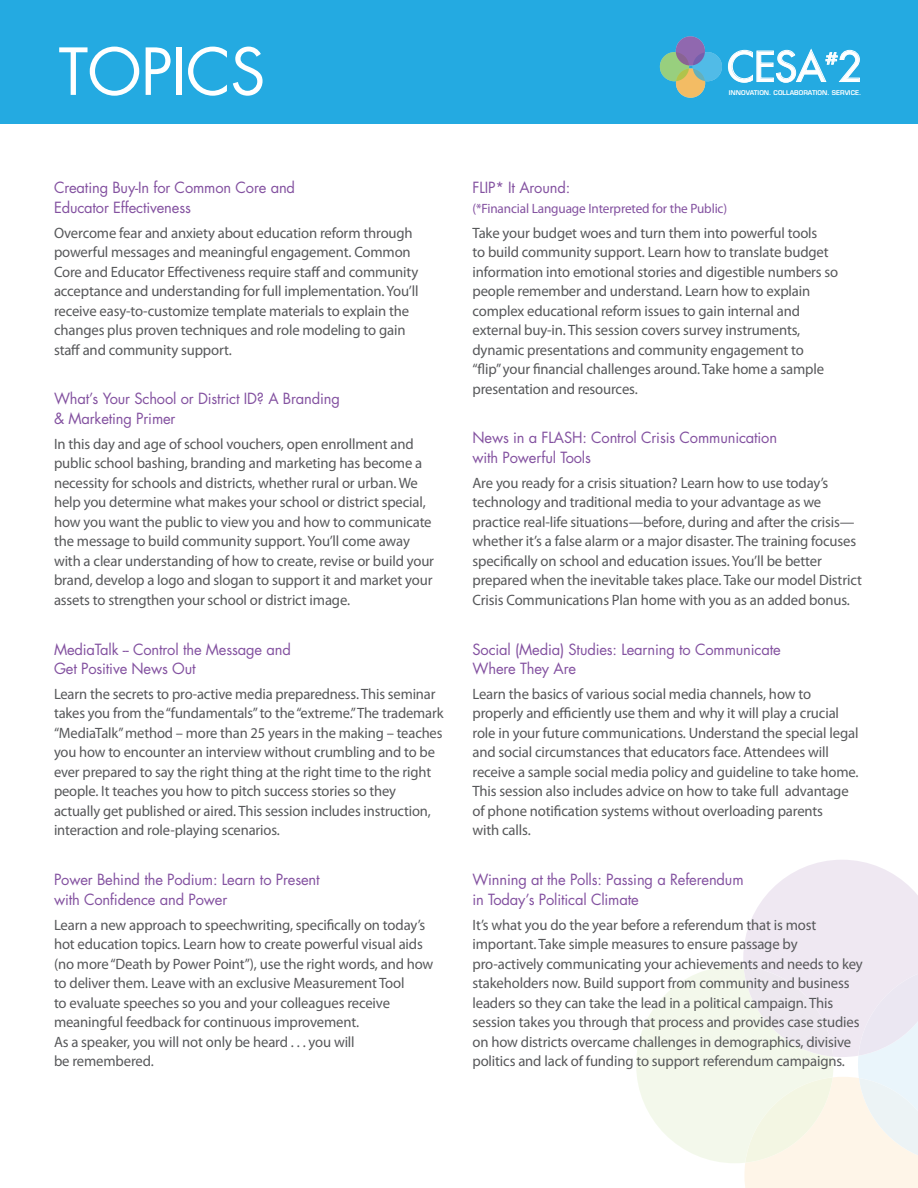
<style>
.page{position:relative;width:918px;height:1188px;background:#fff}
.page>*{position:absolute;margin:0;border:0;box-sizing:border-box;transform-origin:0 0}
.t1{font:63px "Futura";letter-spacing:-.015em;color:#fff}
.t2{font:40.5px "Futura";color:#fff}
.t3{font:16.2px "Futura";color:#fff;scale:1.33 1}
.t4{font:15px/19.5px "Myriad Pro";letter-spacing:-.01em;color:#57585a}
.t5{font:15px/19.5px "Futura";letter-spacing:-.01em;color:#8351a0}
.t6{font:13.5px "Myriad Pro";letter-spacing:-.01em;color:#8351a0}
.t7{font:600 6.3px "Eurostile";color:#fff}
</style>
<div class="page">
<svg style="left:636px;top:860px;width:282px;height:328px"></svg>
<div style="left:0;top:0;width:918px;height:124px;background:#24aae1"></div>
<svg style="left:728px;top:48px;width:132px;height:35px"></svg>
<svg style="left:676px;top:68px;width:29px;height:30px"></svg>
<svg style="left:693px;top:52px;width:29px;height:29px"></svg>
<svg style="left:660px;top:52px;width:29px;height:29px"></svg>
<svg style="left:676px;top:36px;width:29px;height:30px"></svg>
<h1 class="t1" style="left:59px;top:28px;width:208px">Topics</h1>
<h2 class="t2" style="left:727px;top:40px;width:135px">CESA 2</h2>
<p class="t3" style="left:825px;top:48px;width:11px">#</p>
<p class="t7" style="left:729px;top:89px;width:134px">INNOVATION. COLLABORATION. SERVICE.</p>
<p class="t5" style="left:54px;top:178px;width:243px">Creating Buy-In for Common Core and<br>Educator Effectiveness</p>
<p class="t4" style="left:54px;top:223px;width:366px">Overcome fear and anxiety about education reform through powerful messages and meaningful engagement. Common Core and Educator Effectiveness require staff and community acceptance and understanding for full implementation. You’ll receive easy-to-customize template materials to explain the changes plus proven techniques and role modeling to gain staff and community support.</p>
<p class="t5" style="left:54px;top:389px;width:287px">What’s Your School or District ID? A Branding &amp; Marketing Primer</p>
<p class="t4" style="left:54px;top:434px;width:382px">In this day and age of school vouchers, open enrollment and public school bashing, branding and marketing has become a necessity for schools and districts, whether rural or urban. We help you determine what makes your school or district special, how you want the public to view you and how to communicate the message to build community support. You’ll come away with a clear understanding of how to create, revise or build your brand, develop a logo and slogan to support it and market your assets to strengthen your school or district image.</p>
<p class="t5" style="left:54px;top:639px;width:238px">MediaTalk -- Control the Message and<br>Get Positive N ews Out</p>
<p class="t4" style="left:54px;top:684px;width:391px">Learn the secrets to pro-active media preparedness. This seminar takes you from the “fundamentals” to the “extreme.” The trademark “MediaTalk” method – more than 25 years in the making – teaches you how to encounter an interview without crumbling and to be ever prepared to say the right thing at the right time to the right people. It teaches you how to pitch success stories so they actually get published or aired. This session includes instruction, interaction and role-playing scenarios.</p>
<p class="t5" style="left:54px;top:870px;width:267px">Power Behind the Podium: Learn to Present with Confidence and Power</p>
<p class="t4" style="left:54px;top:915px;width:381px">Learn a new approach to speechwriting, specifically on today’s hot education topics. Learn how to create powerful visual aids (no more “Death by Power Point”), use the right words, and how to deliver them. Leave with an exclusive Measurement Tool<br>to evaluate speeches so you and your colleagues receive meaningful feedback for continuous improvement.<br>As a speaker, you will not only be heard . . . you will<br>be remembered.</p>
<p class="t5" style="left:472px;top:178px;width:99px">FLIP * It Around:</p>
<p class="t6" style="left:472px;top:200px;width:256px">(*Financial Language Interpreted for the Public)</p>
<p class="t4" style="left:472px;top:223px;width:367px">Take your budget woes and turn them into powerful tools<br>to build community support. Learn how to translate budget information into emotional stories and digestible numbers so people remember and understand. Learn how to explain complex educational reform issues to gain internal and external buy-in. This session covers survey instruments, dynamic presentations and community engagement to<br>“flip” your financial challenges around. Take home a sample presentation and resources.</p>
<p class="t5" style="left:472px;top:428px;width:306px">News in a FLASH : Control Crisis Communication with Powerful Tools</p>
<p class="t4" style="left:472px;top:473px;width:391px">Are you ready for a crisis situation? Learn how to use today’s technology and traditional media to your advantage as we practice real-life situations—before, during and after the crisis— whether it’s a false alarm or a major disaster. The training focuses specifically on school and education issues. You’ll be better prepared when the inevitable takes place. Take our model District Crisis Communications Plan home with you as an added bonus.</p>
<p class="t5" style="left:472px;top:639px;width:310px">Social (Media) Studies: Learning to Communicate<br>Where They Are</p>
<p class="t4" style="left:472px;top:684px;width:388px">Learn the basics of various social media channels, how to properly and efficiently use them and why it will play a crucial role in your future communications. Understand the special legal and social circumstances that educators face. Attendees will receive a sample social media policy and guideline to take home.<br>This session also includes advice on how to take full advantage of phone notification systems without overloading parents<br>with calls.</p>
<p class="t5" style="left:472px;top:870px;width:273px">Winning at the Polls: Passing a Referendum in Today’s Political Climate</p>
<p class="t4" style="left:472px;top:915px;width:392px">It’s what you do the year before a referendum that is most important. Take simple measures to ensure passage by pro-actively communicating your achievements and needs to key stakeholders now. Build support from community and business leaders so they can take the lead in a political campaign. This session takes you through that process and provides case studies on how districts overcame challenges in demographics, divisive politics and lack of funding to support referendum campaigns.</p>
</div>
